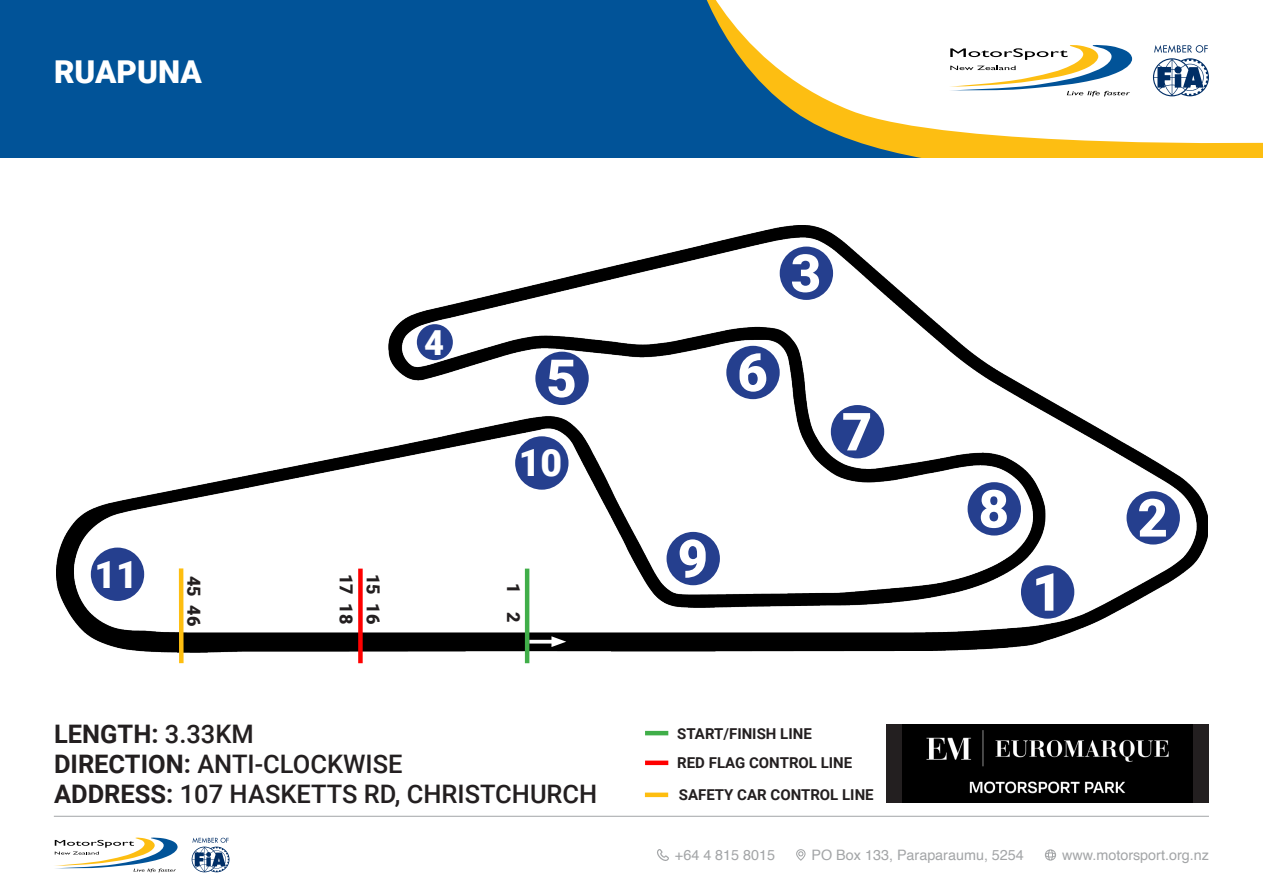
<style>
.page{position:relative;width:1263px;height:893px;background:#fff}
.page>*{position:absolute;margin:0;border:0;box-sizing:border-box;transform-origin:0 0}
.t1{font:900 52.5px "Roboto";color:#fff}
.t2{font:900 37.5px "Roboto";color:#fff}
.t3{font:900 34.5px "Roboto";color:#fff}
.t4{font:900 31.5px "Roboto";color:#fff}
.t5{font:500 25.5px "Roboto";color:#231f20}
.t6{font:700 25.5px "Roboto";color:#231f20}
.t7{font:900 18px "Roboto";color:#231f20}
.t8{font:700 15px "Roboto";color:#231f20}
.t9{font:14.4px "Helvetica";color:#a3a5a7}
.s1{font-weight:500}
.s2{font-weight:700}
</style>
<div class="page">
<div style="left:0;top:0;width:688px;height:158px;background:#015398"></div>
<svg style="left:688px;top:0;width:575px;height:158px"></svg>
<svg style="left:657px;top:849px;width:12px;height:12px"></svg>
<svg style="left:796px;top:849px;width:9px;height:12px"></svg>
<svg style="left:1045px;top:849px;width:11px;height:12px"></svg>
<hr style="left:54px;top:816px;width:1155px;height:1px;background:#a3a5a7">
<svg style="left:192px;top:838px;width:37px;height:34px"></svg>
<svg style="left:54px;top:837px;width:124px;height:35px"></svg>
<svg style="left:1153px;top:45px;width:56px;height:51px"></svg>
<svg style="left:949px;top:45px;width:183px;height:51px"></svg>
<div style="left:886px;top:724px;width:323px;height:79px;background:#231f20"></div>
<img style="left:902px;top:724px;width:291px;height:79px">
<img style="left:57px;top:225px;width:1150px;height:428px">
<div style="left:1021px;top:565px;width:53px;height:54px;background:#253f8e;border-radius:50%"></div>
<div style="left:1126px;top:491px;width:54px;height:54px;background:#253f8e;border-radius:50%"></div>
<div style="left:780px;top:247px;width:53px;height:53px;background:#253f8e;border-radius:50%"></div>
<div style="left:726px;top:346px;width:54px;height:53px;background:#253f8e;border-radius:50%"></div>
<div style="left:831px;top:405px;width:53px;height:53px;background:#253f8e;border-radius:50%"></div>
<div style="left:967px;top:482px;width:54px;height:54px;background:#253f8e;border-radius:50%"></div>
<hr style="left:525px;top:569px;width:4px;height:94px;background:#40ae49">
<div style="left:358px;top:569px;width:5px;height:94px;background:#f00"></div>
<div style="left:179px;top:568px;width:5px;height:95px;background:#febe10"></div>
<hr style="left:645px;top:731px;width:23px;height:4px;background:#40ae49">
<hr style="left:645px;top:761px;width:23px;height:4px;background:#f00">
<hr style="left:645px;top:793px;width:23px;height:4px;background:#febe10">
<div style="left:666px;top:532px;width:54px;height:53px;background:#253f8e;border-radius:50%"></div>
<div style="left:515px;top:436px;width:53px;height:54px;background:#253f8e;border-radius:50%"></div>
<div style="left:91px;top:548px;width:53px;height:53px;background:#253f8e;border-radius:50%"></div>
<div style="left:417px;top:324px;width:36px;height:36px;background:#253f8e;border-radius:50%"></div>
<div style="left:535px;top:352px;width:54px;height:53px;background:#253f8e;border-radius:50%"></div>
<svg style="left:529px;top:640px;width:22px;height:4px"></svg>
<svg style="left:551px;top:636px;width:15px;height:11px"></svg>
<p class="t4" style="left:54px;top:49px;width:149px">RUAPUNA</p>
<p class="t2" style="left:95px;top:548px;width:45px">11</p>
<p class="t7" style="left:206px;top:575px;width:52px;rotate:90deg">45 46</p>
<p class="t3" style="left:424px;top:318px;width:21px">4</p>
<p class="t1" style="left:546px;top:342px;width:32px">5</p>
<p class="t2" style="left:519px;top:437px;width:45px">10</p>
<p class="t7" style="left:359px;top:574px;width:52px;rotate:90deg">17 18</p>
<p class="t7" style="left:386px;top:574px;width:52px;rotate:90deg">15 16</p>
<p class="t7" style="left:526px;top:583px;width:40px;rotate:90deg">1 2</p>
<p class="t1" style="left:737px;top:336px;width:32px">6</p>
<p class="t1" style="left:791px;top:236px;width:32px">3</p>
<p class="t1" style="left:842px;top:395px;width:32px">7</p>
<p class="t1" style="left:678px;top:522px;width:32px">9</p>
<p class="t6" style="left:54px;top:716px;width:201px">LENGTH: <span class="s1">3.33KM</span></p>
<p class="t5" style="left:54px;top:746px;width:350px"><span class="s2">DIRECTION:</span> ANTI-CLOCKWISE</p>
<p class="t5" style="left:54px;top:776px;width:545px"><span class="s2">ADDRESS:</span> 107 HASKETTS RD, CHRISTCHURCH</p>
<p class="t8" style="left:679px;top:785px;width:196px">SAFETY CAR CONTROL LINE</p>
<p class="t8" style="left:677px;top:723px;width:136px">START/FINISH LINE</p>
<p class="t8" style="left:677px;top:753px;width:177px">RED FLAG CONTROL LINE</p>
<p class="t1" style="left:979px;top:472px;width:32px">8</p>
<p class="t1" style="left:1032px;top:555px;width:32px">1</p>
<p class="t1" style="left:1137px;top:481px;width:32px">2</p>
<p class="t9" style="left:675px;top:844px;width:102px">+64 4 815 8015</p>
<p class="t9" style="left:811px;top:844px;width:214px">PO Box 133, Paraparaumu, 5254</p>
<p class="t9" style="left:1062px;top:844px;width:148px">www.motorsport.org.nz</p>
</div>
